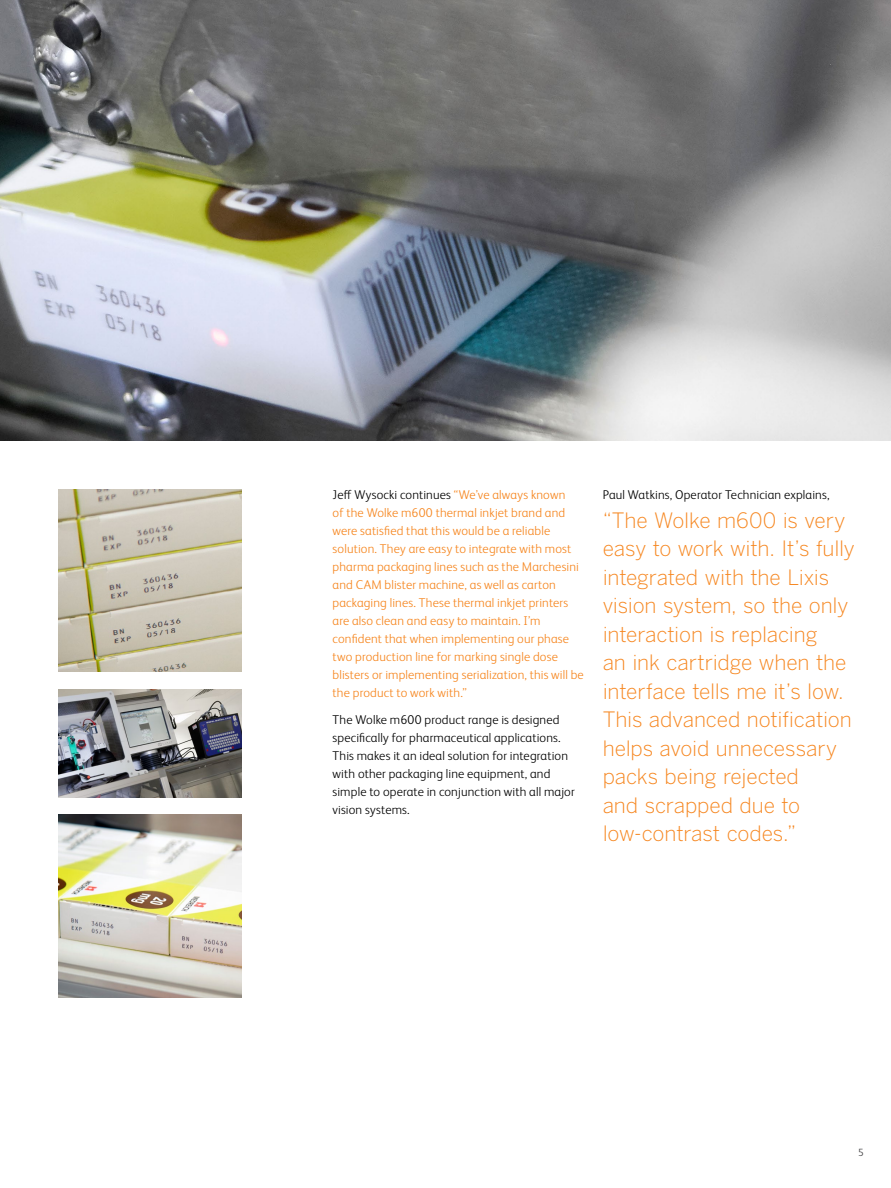
<style>
.page{position:relative;width:891px;height:1188px;background:#fff}
.page>*{position:absolute;margin:0;border:0;box-sizing:border-box;transform-origin:0 0}
.t1{font:300 21px/28.5px "Benton Gothic";letter-spacing:-.01em;color:#f6861f}
.t2{font:300 12.75px/18px "FS Albert Pro";letter-spacing:.01em;color:#f6861f}
.t3{font:300 12.75px/18px "FS Albert Pro";letter-spacing:.01em;color:#000}
.t4{font:300 10.5px "FS Albert Pro";color:#414042}
.s1{color:#000}
</style>
<div class="page">
<img style="left:0;top:0;width:891px;height:441px">
<img style="left:58px;top:489px;width:184px;height:183px">
<img style="left:58px;top:814px;width:184px;height:184px">
<img style="left:58px;top:689px;width:184px;height:108px">
<p class="t2" style="left:333px;top:485px;width:253px"><span class="s1">Jeff Wysocki continues</span> “We’ve always known<br>of the Wolke m600 thermal inkjet brand and were satisfied that this would be a reliable solution. They are easy to integrate with most pharma packaging lines such as the Marchesini and CAM blister machine, as well as carton packaging lines. These thermal inkjet printers are also clean and easy to maintain. I’m confident that when implementing our phase two production line for marking single dose blisters or implementing serialization, this will be the product to work with.”</p>
<p class="t3" style="left:333px;top:709px;width:244px">The Wolke m600 product range is designed specifically for pharmaceutical applications.<br>This makes it an ideal solution for integration with other packaging line equipment, and simple to operate in conjunction with all major vision systems.</p>
<p class="t3" style="left:603px;top:485px;width:228px">Paul Watkins, Operator Technician explains,</p>
<p class="t1" style="left:603px;top:506px;width:254px">“The Wolke m600 is very easy to work with. It’s fully integrated with the Lixis vision system, so the only interaction is replacing<br>an ink cartridge when the interface tells me it’s low.<br>This advanced notification helps avoid unnecessary packs being rejected<br>and scrapped due to low-contrast codes.”</p>
<p class="t4" style="left:858px;top:1145px;width:7px">5</p>
</div>
